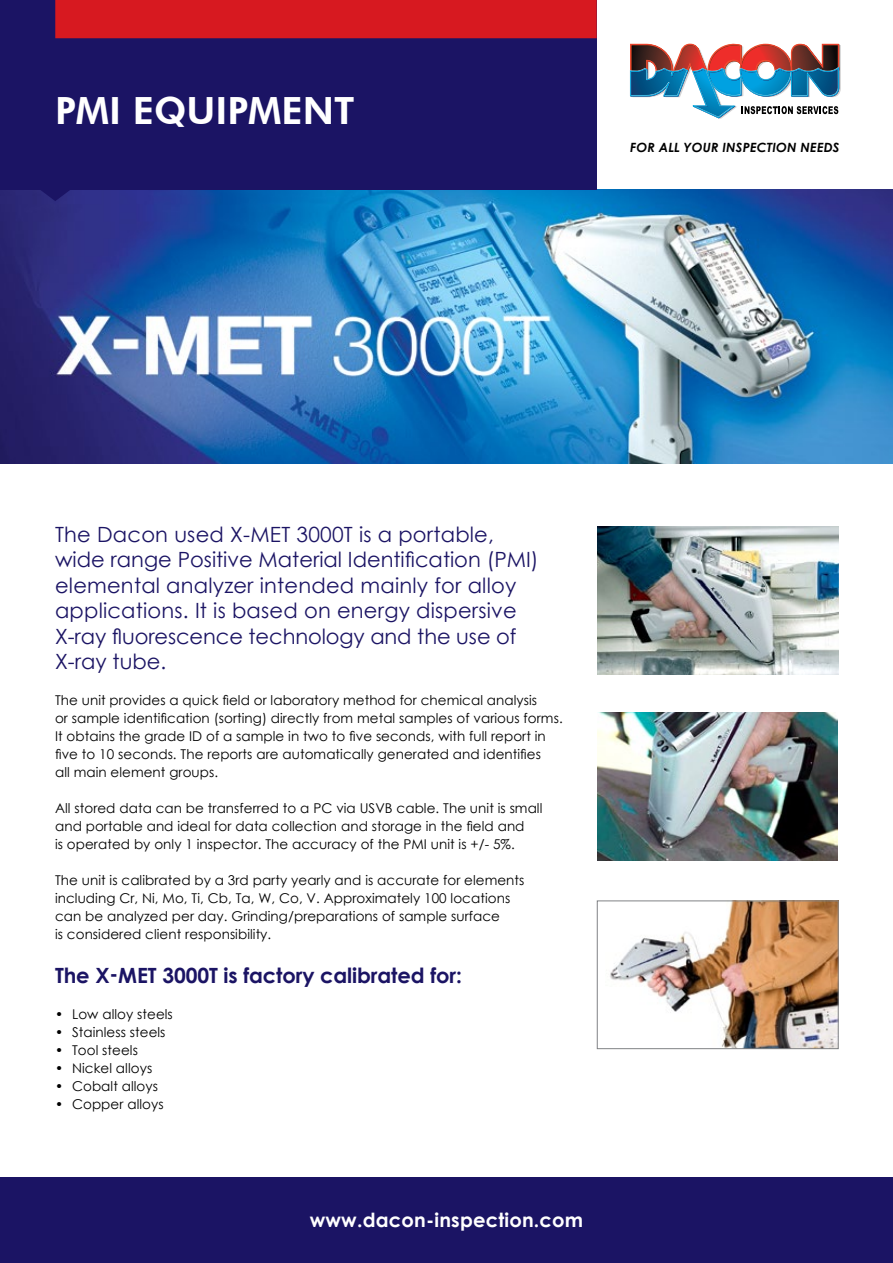
<style>
.page{position:relative;width:893px;height:1263px;background:#fff}
.page>*{position:absolute;margin:0;border:0;box-sizing:border-box;transform-origin:0 0}
.t1{font:800 37.5px "Futura BT";color:#fff}
.t2{font:21px/25.5px "Century Gothic";letter-spacing:.01em;color:#1b1464}
.t3{font:700 21px "Century Gothic";letter-spacing:-.005em;color:#1b1464}
.t4{font:700 19.5px "Century Gothic";letter-spacing:.01em;color:#fff}
.t5{font:13.5px/18px "Century Gothic";letter-spacing:.005em;color:#000}
.t6{font:italic 700 12.75px "Century Gothic";letter-spacing:.015em;color:#000}
</style>
<div class="page">
<img style="left:0;top:189px;width:893px;height:275px">
<div style="left:0;top:0;width:597px;height:189px;background:#1b1464"></div>
<svg style="left:30px;top:189px;width:51px;height:12px"></svg>
<div style="left:55px;top:0;width:542px;height:38px;background:#d71920"></div>
<svg style="left:630px;top:43px;width:211px;height:76px"></svg>
<img style="left:598px;top:712px;width:240px;height:148px">
<img style="left:598px;top:526px;width:241px;height:148px">
<img style="left:610px;top:902px;width:227px;height:145px">
<div style="left:597px;top:900px;width:242px;height:149px;border:1px solid #808285"></div>
<div style="left:0;top:1178px;width:893px;height:85px;background:#1b1464"></div>
<h1 class="t1" style="left:55px;top:88px;width:301px">PMI EQUIPMENT</h1>
<p class="t6" style="left:630px;top:138px;width:211px">FOR ALL YOUR INSPECTION NEEDS</p>
<p class="t2" style="left:55px;top:521px;width:485px">The Dacon used X-MET 3000T is a portable, wide range Positive Material Identification (PMI) elemental analyzer intended mainly for alloy applications. It is based on energy dispersive X-ray fluorescence technology and the use of X-ray tube.</p>
<p class="t5" style="left:55px;top:691px;width:509px">The unit provides a quick field or laboratory method for chemical analysis<br>or sample identification (sorting) directly from metal samples of various forms.<br>It obtains the grade ID of a sample in two to five seconds, with full report in five to 10 seconds. The reports are automatically generated and identifies<br>all main element groups.</p>
<p class="t5" style="left:55px;top:799px;width:489px">All stored data can be transferred to a PC via USVB cable. The unit is small and portable and ideal for data collection and storage in the field and<br>is operated by only 1 inspector. The accuracy of the PMI unit is +/- 5%.</p>
<p class="t5" style="left:55px;top:871px;width:471px">The unit is calibrated by a 3rd party yearly and is accurate for elements including Cr, Ni, Mo, Ti, Cb, Ta, W, Co, V. Approximately 100 locations can be analyzed per day. Grinding/preparations of sample surface<br>is considered client responsibility.</p>
<h2 class="t3" style="left:55px;top:959px;width:408px">The X-MET 3000T is factory calibrated for:</h2>
<p class="t5" style="left:55px;top:1005px;width:119px">• Low alloy steels</p>
<p class="t5" style="left:55px;top:1023px;width:112px">• Stainless steels</p>
<p class="t5" style="left:55px;top:1041px;width:84px">• Tool steels</p>
<p class="t5" style="left:55px;top:1059px;width:99px">• Nickel alloys</p>
<p class="t5" style="left:55px;top:1077px;width:105px">• Cobalt alloys</p>
<p class="t5" style="left:55px;top:1095px;width:110px">• Copper alloys</p>
<h3 class="t4" style="left:310px;top:1205px;width:275px">www.dacon-inspection.com</h3>
</div>
